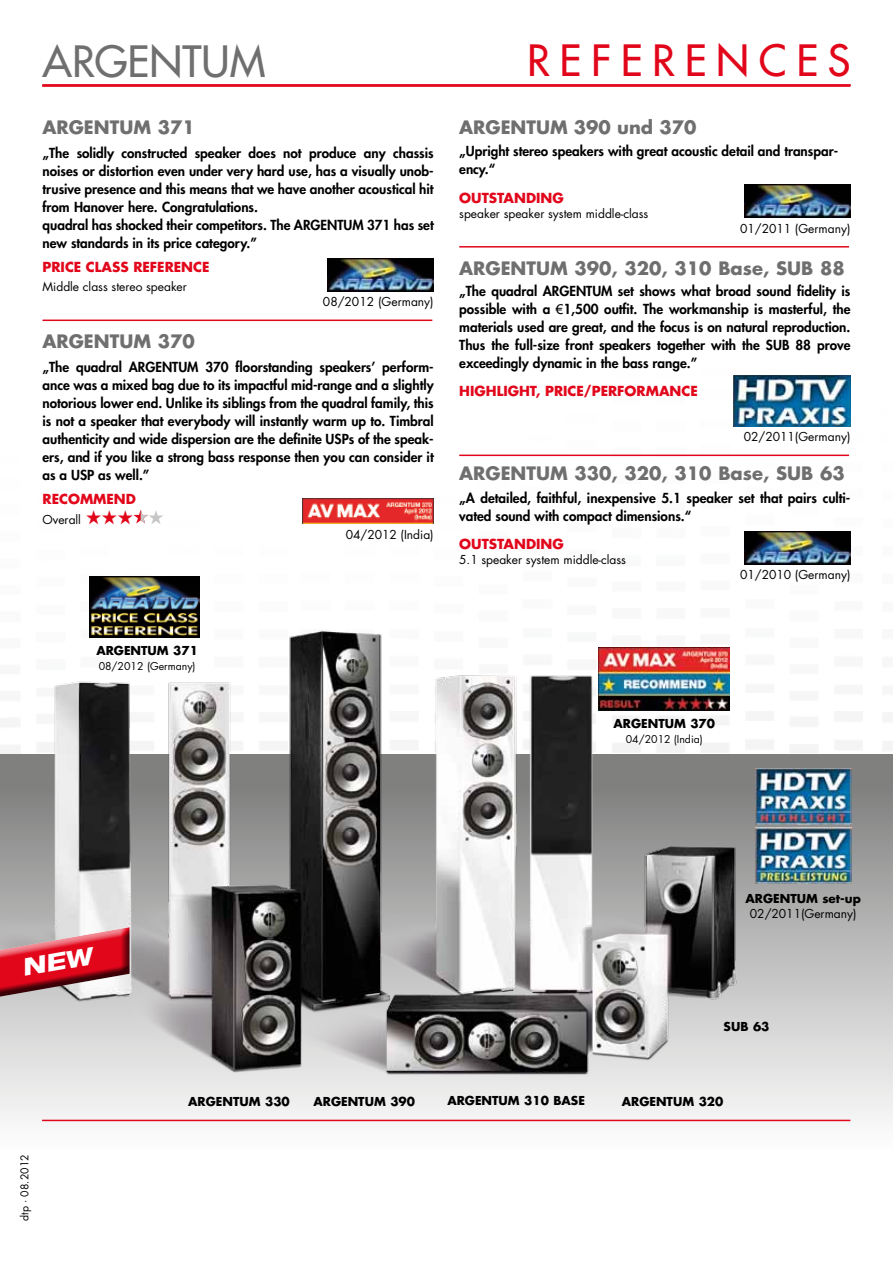
<style>
.page{position:relative;width:893px;height:1263px;background:#fff}
.page>*{position:absolute;margin:0;border:0;box-sizing:border-box;transform-origin:0 0}
.t1{font:42px "Futura";letter-spacing:.23em;color:#e2061b}
.t2{font:500 42px "Futura Std";color:#706f6f}
.t3{font:700 18px "Futura";color:#706f6f}
.t4{font:800 13.5px/18px "Futura";color:#000}
.t5{font:700 13.5px "Futura";color:#e2061b}
.t6{font:12px "Futura";color:#000}
.t7{font:700 12px "Futura";color:#000}
.t8{font:12px "Futura Std";color:#000}
.t9{font:10.5px "Futura Std";color:#000}
.s1{color:#e2061b}
.s2{color:#c6c6c6}
.s3{font-family:"Arial";font-weight:400}
</style>
<div class="page">
<svg style="left:0;top:755px;width:893px;height:367px"></svg>
<img style="left:0;top:538px;width:811px;height:573px">
<hr style="left:42px;top:85px;width:808px;height:2px;background:#e2061b">
<hr style="left:42px;top:1120px;width:808px;height:1px;background:#e2061b">
<hr style="left:42px;top:84px;width:809px;height:2px;background:#e2061b">
<img style="left:328px;top:258px;width:105px;height:33px">
<hr style="left:43px;top:320px;width:389px;height:1px;background:#e2061b">
<svg style="left:133px;top:510px;width:15px;height:14px"></svg>
<img style="left:303px;top:498px;width:131px;height:26px">
<img style="left:745px;top:185px;width:105px;height:33px">
<hr style="left:459px;top:246px;width:390px;height:2px;background:#e2061b">
<img style="left:734px;top:375px;width:116px;height:51px">
<hr style="left:459px;top:455px;width:390px;height:1px;background:#e2061b">
<img style="left:745px;top:531px;width:105px;height:33px">
<img style="left:598px;top:648px;width:131px;height:63px">
<img style="left:755px;top:768px;width:96px;height:56px">
<img style="left:755px;top:827px;width:96px;height:57px">
<img style="left:89px;top:576px;width:111px;height:61px">
<svg style="left:0;top:925px;width:132px;height:74px"></svg>
<h1 class="t2" style="left:43px;top:35px;width:224px">ARGENTUM</h1>
<h1 class="t1" style="left:527px;top:33px;width:325px">REFERENCES</h1>
<h2 class="t3" style="left:43px;top:114px;width:154px">ARGENTUM 371</h2>
<p class="t4" style="left:43px;top:143px;width:393px">„The solidly constructed speaker does not produce any chassis noises or distortion even under very hard use, has a visually unob&shy;trusive presence and this means that we have another acoustical hit from Hanover here. Congratulations.<br>quadral has shocked their competitors. The Argentum</p>
<p class="t4" style="left:367px;top:215px;width:68px">371 has set</p>
<p class="t4" style="left:43px;top:233px;width:216px">new standards in its price category.”</p>
<p class="t5" style="left:43px;top:257px;width:169px">PRICE CLASS REFERENCE</p>
<p class="t6" style="left:43px;top:278px;width:146px">Middle class stereo speaker</p>
<p class="t8" style="left:323px;top:294px;width:112px">08/2012 (Germany)</p>
<h2 class="t3" style="left:43px;top:329px;width:154px">ARGENTUM 370</h2>
<p class="t4" style="left:43px;top:358px;width:123px">„The quadral Argentum</p>
<p class="t4" style="left:43px;top:358px;width:393px;text-align:justify;text-indent:163px">370 floorstanding speakers’ perform&shy;ance was a mixed bag due to its impactful mid-range and a slightly notorious lower end. Unlike its siblings from the quadral family, this is not a speaker that everybody will instantly warm up to. Timbral authenticity and wide dispersion are the definite USPs of the speak&shy;ers, and if you like a strong bass response then you can consider it as a USP as well.”</p>
<p class="t5" style="left:43px;top:490px;width:95px">RECOMMEND</p>
<p class="t6" style="left:43px;top:511px;width:123px">Overall <span class="s1">★★★</span> <span class="s2">★</span></p>
<p class="t8" style="left:346px;top:526px;width:89px">04/2012 (India)</p>
<h2 class="t3" style="left:459px;top:114px;width:239px">ARGENTUM 390 und 370</h2>
<p class="t4" style="left:459px;top:142px;width:381px">„Upright stereo speakers with great acoustic detail and transpar&shy;ency.“</p>
<p class="t5" style="left:459px;top:188px;width:106px">OUTSTANDING</p>
<p class="t6" style="left:459px;top:205px;width:191px">speaker speaker system middle-class</p>
<p class="t6" style="left:740px;top:220px;width:112px">01/2011 (Germany)</p>
<h2 class="t3" style="left:459px;top:255px;width:387px">ARGENTUM 390, 320, 310 Base, SUB 88</h2>
<p class="t4" style="left:459px;top:281px;width:393px;text-align:justify">„The quadral ARGENTUM set shows what broad sound fidelity is possible with a <span class="s3">€</span>1,500 outfit. The workmanship is masterful, the materials used are great, and the focus is on natural reproduction.<br>Thus the full-size front speakers together with the SUB 88 prove exceedingly dynamic in the bass range.”</p>
<p class="t5" style="left:459px;top:382px;width:240px">HIGHLIGHT, PRICE/PERFORMANCE</p>
<p class="t6" style="left:744px;top:428px;width:108px">02/2011(Germany)</p>
<h2 class="t3" style="left:459px;top:461px;width:387px">ARGENTUM 330, 320, 310 Base, SUB 63</h2>
<p class="t4" style="left:459px;top:488px;width:393px">„A detailed, faithful, inexpensive 5.1 speaker set that pairs culti&shy;vated sound with compact dimensions.“</p>
<p class="t5" style="left:459px;top:535px;width:106px">OUTSTANDING</p>
<p class="t6" style="left:459px;top:551px;width:168px">5.1 speaker system middle-class</p>
<p class="t6" style="left:740px;top:566px;width:112px">01/2010 (Germany)</p>
<p class="t7" style="left:96px;top:642px;width:103px">ARGENTUM 371</p>
<p class="t9" style="left:99px;top:660px;width:98px">08/2012 (Germany)</p>
<p class="t7" style="left:614px;top:715px;width:103px">ARGENTUM 370</p>
<p class="t9" style="left:626px;top:732px;width:78px">04/2012 (India)</p>
<p class="t9" style="left:18px;top:1221px;width:68px;rotate:-90deg">dtp · 08.2012</p>
<p class="t7" style="left:745px;top:890px;width:117px">ARGENTUM set-up</p>
<p class="t6" style="left:750px;top:905px;width:108px">02/2011(Germany)</p>
<p class="t7" style="left:724px;top:1018px;width:47px">SUB 63</p>
<p class="t7" style="left:188px;top:1093px;width:103px">ARGENTUM 330</p>
<p class="t7" style="left:313px;top:1093px;width:103px">ARGENTUM 390</p>
<p class="t7" style="left:447px;top:1092px;width:139px">ARGENTUM 310 BASE</p>
<p class="t7" style="left:622px;top:1093px;width:103px">ARGENTUM 320</p>
</div>
